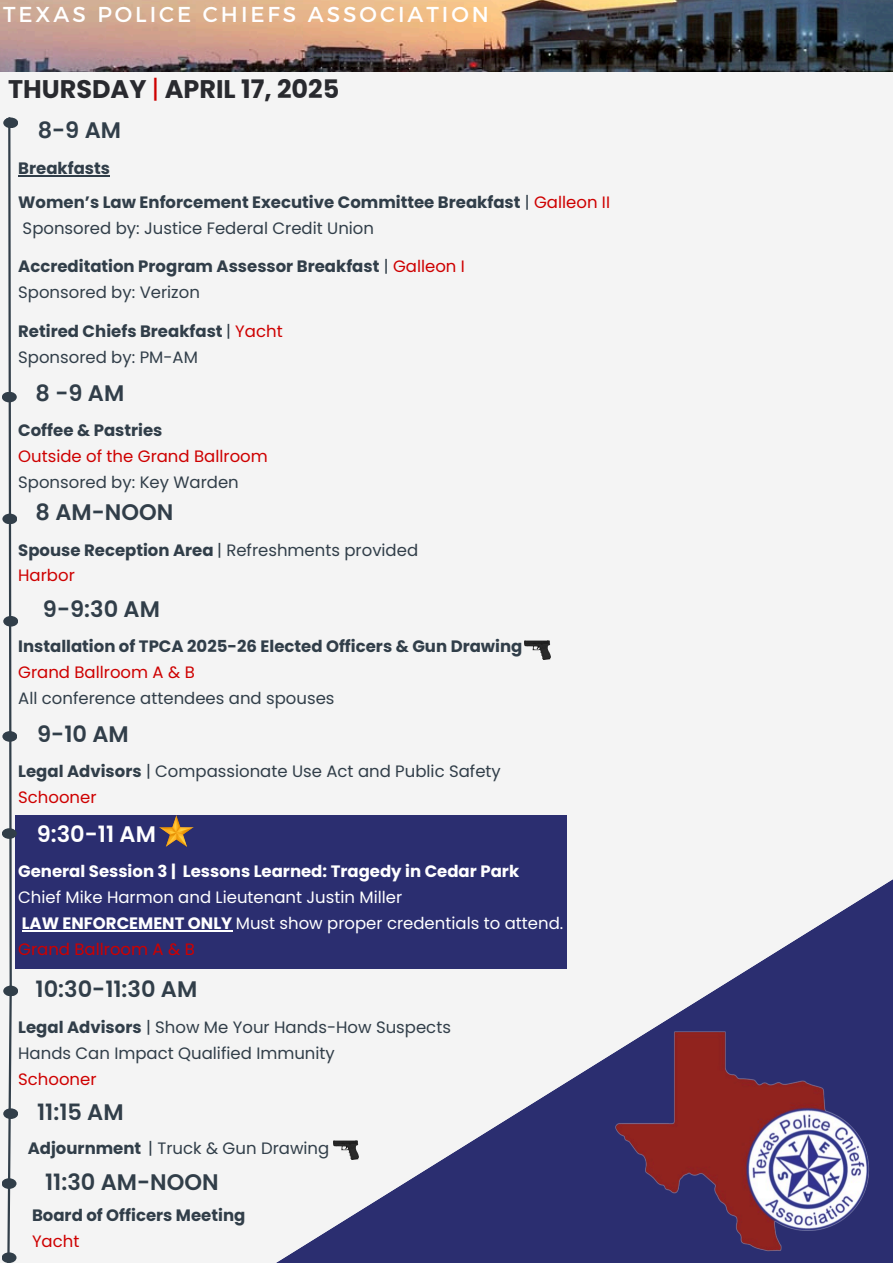
<style>
.page{position:relative;width:893px;height:1263px;background:#f4f4f4}
.page>*{position:absolute;margin:0;border:0;box-sizing:border-box;transform-origin:0 0}
.t1{font:700 25.5px "Poppins";color:#292a2f}
.t2{font:600 22.5px "Poppins";color:#313e49}
.t3{font:600 22.5px "Poppins";color:#fff}
.t4{font:21.6px "Montserrat";letter-spacing:.14em;color:#fff}
.t5{font:16.5px "Poppins";color:#313e49}
.t6{font:700 16.5px "Poppins";color:#313e49}
.t7{font:16.5px "Poppins";color:#fff}
.t8{font:16.5px "Poppins";color:#ce0000}
.t9{font:700 16.5px "Poppins";color:#fff}
.s1{font-weight:400;color:#ce0000}
.s2{font-weight:400}
.s3{font-weight:700}
</style>
<div class="page">
<img style="left:0;top:0;width:893px;height:71px">
<svg style="left:3px;top:986px;width:15px;height:10px"></svg>
<svg style="left:3px;top:1108px;width:15px;height:11px"></svg>
<svg style="left:2px;top:1178px;width:15px;height:11px"></svg>
<svg style="left:2px;top:1252px;width:15px;height:11px"></svg>
<svg style="left:6px;top:127px;width:7px;height:1136px"></svg>
<div style="left:7px;top:988px;width:7px;height:7px;background:#313e49;border-radius:50%"></div>
<div style="left:6px;top:987px;width:9px;height:9px;border:2px solid #313e49;border-radius:50%"></div>
<div style="left:3px;top:118px;width:15px;height:10px;background:#313e49;border-radius:50%"></div>
<div style="left:2px;top:392px;width:15px;height:10px;background:#313e49;border-radius:50%"></div>
<div style="left:2px;top:514px;width:15px;height:10px;background:#313e49;border-radius:50%"></div>
<div style="left:3px;top:616px;width:15px;height:11px;background:#313e49;border-radius:50%"></div>
<div style="left:2px;top:731px;width:15px;height:11px;background:#313e49;border-radius:50%"></div>
<div style="left:15px;top:815px;width:552px;height:154px;background:#2b2e70"></div>
<div style="left:2px;top:828px;width:15px;height:11px;background:#313e49;border-radius:50%"></div>
<svg style="left:220px;top:879px;width:673px;height:384px"></svg>
<img style="left:615px;top:1016px;width:254px;height:241px">
<hr style="left:18px;top:175px;width:92px;height:1px;background:#313e49">
<hr style="left:22px;top:930px;width:210px;height:1px;background:#fff">
<img style="left:333px;top:1140px;width:26px;height:19px">
<img style="left:525px;top:641px;width:25px;height:18px">
<img style="left:159px;top:815px;width:34px;height:32px">
<h4 class="t4" style="left:3px;top:0;width:487px">TEXAS POLICE CHIEFS ASSOCIATION</h4>
<p class="t1" style="left:8px;top:71px;width:333px">THURSDAY <span class="s1">|</span> APRIL 17, 2025</p>
<p class="t2" style="left:38px;top:115px;width:85px">8-9 AM</p>
<h2 class="t6" style="left:18px;top:157px;width:93px">Breakfasts</h2>
<p class="t6" style="left:18px;top:190px;width:593px">Women’s Law Enforcement Executive Committee Breakfast <span class="s2">|</span> <span class="s1">Galleon II</span></p>
<p class="t5" style="left:23px;top:216px;width:353px">Sponsored by: Justice Federal Credit Union</p>
<h2 class="t6" style="left:18px;top:255px;width:448px">Accreditation Program Assessor Breakfast <span class="s2">|</span> <span class="s1">Galleon I</span></h2>
<p class="t5" style="left:18px;top:281px;width:183px">Sponsored by: Verizon</p>
<p class="t6" style="left:18px;top:320px;width:266px">Retired Chiefs Breakfast <span class="s2">|</span> <span class="s1">Yacht</span></p>
<p class="t5" style="left:18px;top:346px;width:181px">Sponsored by: PM-AM</p>
<p class="t2" style="left:36px;top:377px;width:90px">8 -9 AM</p>
<p class="t6" style="left:18px;top:418px;width:146px">Coffee &amp; Pastries</p>
<p class="t8" style="left:18px;top:444px;width:251px">Outside of the Grand Ballroom</p>
<p class="t5" style="left:18px;top:470px;width:222px">Sponsored by: Key Warden</p>
<p class="t2" style="left:36px;top:497px;width:139px">8 AM-NOON</p>
<p class="t5" style="left:18px;top:538px;width:401px"><span class="s3">Spouse Reception Area</span> | Refreshments provided</p>
<p class="t8" style="left:18px;top:564px;width:58px">Harbor</p>
<p class="t2" style="left:43px;top:593px;width:118px">9-9:30 AM</p>
<h2 class="t6" style="left:18px;top:635px;width:506px">Installation of TPCA 2025-26 Elected Officers &amp; Gun Drawing</h2>
<p class="t8" style="left:18px;top:661px;width:178px">Grand Ballroom A &amp; B</p>
<p class="t5" style="left:18px;top:687px;width:318px">All conference attendees and spouses</p>
<p class="t2" style="left:37px;top:718px;width:93px">9-10 AM</p>
<h2 class="t5" style="left:18px;top:760px;width:484px"><span class="s3">Legal Advisors</span> | Compassionate Use Act and Public Safety</h2>
<p class="t8" style="left:18px;top:786px;width:80px">Schooner</p>
<p class="t3" style="left:37px;top:818px;width:121px">9:30-11 AM</p>
<p class="t9" style="left:18px;top:860px;width:502px">General Session 3 | Lessons Learned: Tragedy in Cedar Park</p>
<h2 class="t7" style="left:18px;top:885px;width:385px">Chief Mike Harmon and Lieutenant Justin Miller</h2>
<p class="t7" style="left:22px;top:911px;width:543px"><span class="s3">LAW ENFORCEMENT ONLY</span> Must show proper credentials to attend.</p>
<p class="t8" style="left:18px;top:937px;width:178px">Grand Ballroom A &amp; B</p>
<p class="t2" style="left:36px;top:974px;width:163px">10:30-11:30 AM</p>
<p class="t5" style="left:18px;top:1015px;width:434px"><span class="s3">Legal Advisors</span> | Show Me Your Hands-How Suspects</p>
<p class="t5" style="left:18px;top:1041px;width:318px">Hands Can Impact Qualified Immunity</p>
<h2 class="t8" style="left:18px;top:1067px;width:80px">Schooner</h2>
<h2 class="t2" style="left:37px;top:1096px;width:88px">11:15 AM</h2>
<p class="t5" style="left:28px;top:1137px;width:303px"><span class="s3">Adjournment</span> | Truck &amp; Gun Drawing</p>
<h1 class="t2" style="left:45px;top:1166px;width:175px">11:30 AM-NOON</h1>
<p class="t6" style="left:32px;top:1204px;width:215px">Board of Officers Meeting</p>
<h3 class="t8" style="left:32px;top:1230px;width:49px">Yacht</h3>
</div>
